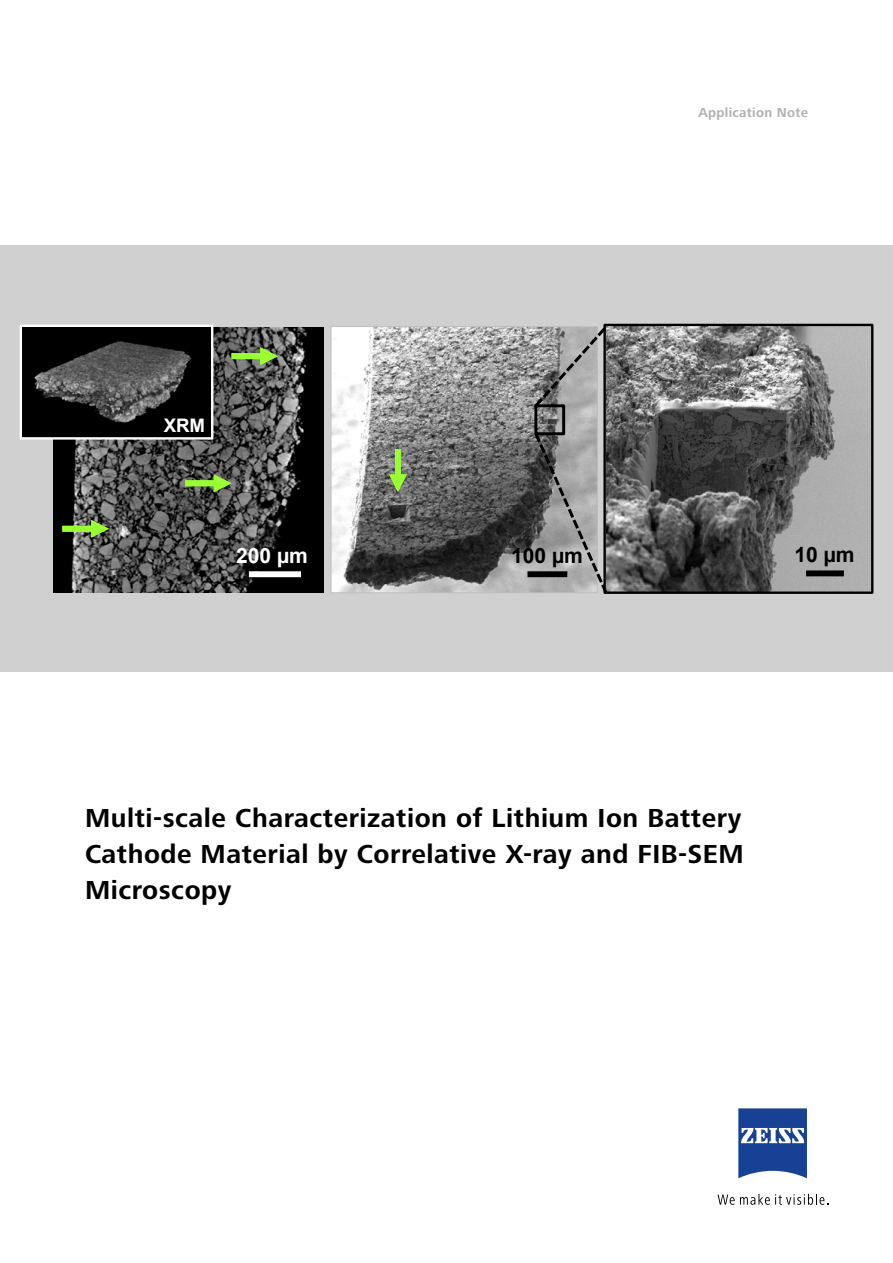
<style>
.page{position:relative;width:893px;height:1263px;background:#fff}
.page>*{position:absolute;margin:0;border:0;box-sizing:border-box;transform-origin:0 0}
.t1{font:700 27px/36px "Zeiss Frutiger Next Pro";letter-spacing:.02em;color:#000;text-align:justify}
.t2{font:700 21px "Arial";letter-spacing:-.005em;color:#000}
.t3{font:700 21px "Arial";color:#fff}
.t4{font:700 18.6px "Arial";color:#fff}
.t5{font:700 13.5px "Zeiss Frutiger Next Pro";letter-spacing:.02em;color:#b3b2b2}
</style>
<div class="page">
<svg style="left:738px;top:1108px;width:69px;height:70px"></svg>
<svg style="left:718px;top:1194px;width:110px;height:11px"></svg>
<div style="left:0;top:246px;width:893px;height:426px;background:#d0d0d0"></div>
<img style="left:333px;top:328px;width:263px;height:263px">
<img style="left:606px;top:327px;width:264px;height:264px">
<div style="left:603px;top:324px;width:270px;height:270px;border:2px solid #000"></div>
<div style="left:806px;top:570px;width:38px;height:6px;background:#000"></div>
<div style="left:527px;top:571px;width:40px;height:6px;background:#000"></div>
<div style="left:534px;top:404px;width:31px;height:31px;border:3px solid #000"></div>
<svg style="left:532px;top:323px;width:78px;height:87px;background:#969696"></svg>
<svg style="left:532px;top:430px;width:78px;height:164px;background:#8c8c8c"></svg>
<div style="left:395px;top:449px;width:6px;height:28px;background:#9f3"></div>
<svg style="left:389px;top:474px;width:18px;height:18px"></svg>
<img style="left:54px;top:327px;width:270px;height:265px">
<div style="left:62px;top:526px;width:32px;height:6px;background:#9f3"></div>
<svg style="left:91px;top:520px;width:18px;height:18px"></svg>
<div style="left:185px;top:480px;width:32px;height:6px;background:#9f3"></div>
<svg style="left:214px;top:474px;width:17px;height:18px"></svg>
<div style="left:231px;top:353px;width:32px;height:6px;background:#9f3"></div>
<svg style="left:260px;top:347px;width:18px;height:18px"></svg>
<img style="left:23px;top:328px;width:187px;height:109px">
<div style="left:20px;top:325px;width:193px;height:115px;border:2px solid #fff"></div>
<div style="left:229px;top:539px;width:86px;height:42px;background:#000;opacity:.15"></div>
<div style="left:249px;top:571px;width:52px;height:6px;background:#fff"></div>
<p class="t4" style="left:164px;top:413px;width:43px">XRM</p>
<p class="t3" style="left:236px;top:541px;width:73px">200 µm</p>
<p class="t5" style="left:699px;top:105px;width:111px">Application Note</p>
<p class="t2" style="left:511px;top:541px;width:73px">100 µm</p>
<p class="t2" style="left:794px;top:541px;width:61px">10 µm</p>
<p class="t1" style="left:85px;top:800px;width:660px">Multi-scale Characterization of Lithium Ion Battery Cathode Material by Correlative X-ray and FIB-SEM Microscopy</p>
</div>
